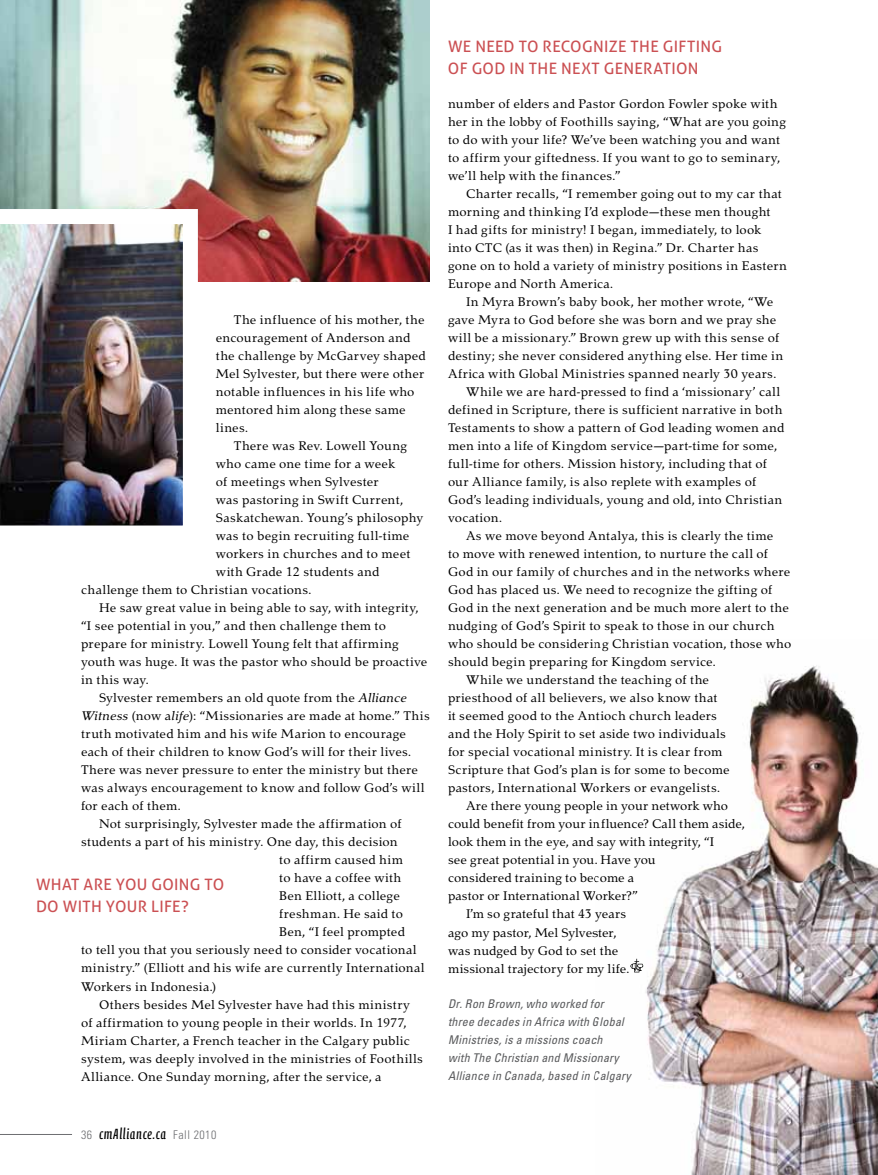
<style>
.page{position:relative;width:878px;height:1175px;background:#fff}
.page>*{position:absolute;margin:0;border:0;box-sizing:border-box;transform-origin:0 0}
.t1{font:15.75px/18px "Tarocco OT";letter-spacing:.01em;color:#000}
.t2{font:15.75px/22.5px "Aller";letter-spacing:.02em;color:#cb5053}
.t3{font:15.75px "Tarocco OT";letter-spacing:.03em;color:#000}
.t4{font:15px "Calcite Pro";letter-spacing:.04em;color:#000}
.t5{font:italic condensed 12px/18px "Univers";letter-spacing:.025em;color:#58595b}
.s1{font-style:italic}
.s2{font-family:"Univers";font-weight:300;font-stretch:condensed;font-size:12px;color:#6d6e71}
</style>
<div class="page">
<hr style="left:0;top:1134px;width:72px;height:1px;background:#6d6e71">
<img style="left:0;top:0;width:429px;height:281px">
<img style="left:634px;top:665px;width:244px;height:509px">
<img style="left:0;top:209px;width:198px;height:317px">
<svg style="left:630px;top:958px;width:13px;height:14px"></svg>
<p class="t1" style="left:216px;top:311px;width:211px;text-indent:18px">The influence of his mother, the encouragement of Anderson and the challenge by McGarvey shaped<br>Mel Sylvester, but there were other notable influences in his life who mentored him along these same lines.</p>
<p class="t1" style="left:234px;top:437px;width:175px">There was Rev. Lowell Young</p>
<p class="t1" style="left:216px;top:455px;width:181px">who came one time for a week</p>
<p class="t1" style="left:216px;top:473px;width:164px">of meetings when Sylvester</p>
<p class="t1" style="left:216px;top:491px;width:189px">was pastoring in Swift Current,</p>
<p class="t1" style="left:216px;top:509px;width:209px">Saskatchewan. Young’s philosophy</p>
<p class="t1" style="left:216px;top:527px;width:195px">was to begin recruiting full-time</p>
<p class="t1" style="left:216px;top:545px;width:196px">workers in churches and to meet</p>
<p class="t1" style="left:216px;top:563px;width:165px">with Grade 12 students and</p>
<p class="t1" style="left:81px;top:581px;width:232px">challenge them to Christian vocations.</p>
<p class="t1" style="left:99px;top:599px;width:321px">He saw great value in being able to say, with integrity,</p>
<p class="t1" style="left:81px;top:617px;width:306px">“I see potential in you,” and then challenge them to</p>
<p class="t1" style="left:81px;top:635px;width:319px">prepare for ministry. Lowell Young felt that affirming</p>
<p class="t1" style="left:81px;top:653px;width:348px">youth was huge. It was the pastor who should be proactive</p>
<p class="t3" style="left:81px;top:672px;width:69px">in this way.</p>
<p class="t1" style="left:99px;top:689px;width:309px">Sylvester remembers an old quote from the <span class="s1">Alliance</span></p>
<p class="t1" style="left:81px;top:707px;width:350px"><span class="s1">Witness</span> (now a<span class="s1">life</span>): “Missionaries are made at home.” This</p>
<p class="t1" style="left:81px;top:725px;width:326px">truth motivated him and his wife Marion to encourage</p>
<p class="t1" style="left:81px;top:743px;width:331px">each of their children to know God’s will for their lives.</p>
<p class="t1" style="left:81px;top:761px;width:338px">There was never pressure to enter the ministry but there</p>
<p class="t1" style="left:81px;top:779px;width:345px">was always encouragement to know and follow God’s will</p>
<p class="t1" style="left:81px;top:797px;width:101px">for each of them.</p>
<p class="t1" style="left:99px;top:815px;width:304px">Not surprisingly, Sylvester made the affirmation of</p>
<p class="t1" style="left:81px;top:833px;width:318px">students a part of his ministry. One day, this decision</p>
<p class="t3" style="left:279px;top:852px;width:125px">to affirm caused him</p>
<p class="t1" style="left:279px;top:869px;width:124px">to have a coffee with</p>
<p class="t1" style="left:279px;top:887px;width:122px">Ben Elliott, a college</p>
<p class="t1" style="left:279px;top:905px;width:125px">freshman. He said to</p>
<p class="t1" style="left:279px;top:923px;width:127px">Ben, “I feel prompted</p>
<p class="t1" style="left:81px;top:941px;width:337px">to tell you that you seriously need to consider vocational</p>
<p class="t1" style="left:81px;top:959px;width:345px">ministry.” (Elliott and his wife are currently International</p>
<p class="t1" style="left:81px;top:977px;width:137px">Workers in Indonesia.)</p>
<p class="t1" style="left:99px;top:995px;width:312px">Others besides Mel Sylvester have had this ministry</p>
<p class="t1" style="left:81px;top:1013px;width:327px">of affirmation to young people in their worlds. In 1977,</p>
<p class="t1" style="left:81px;top:1031px;width:330px">Miriam Charter, a French teacher in the Calgary public</p>
<p class="t1" style="left:81px;top:1049px;width:343px">system, was deeply involved in the ministries of Foothills</p>
<p class="t1" style="left:81px;top:1067px;width:302px">Alliance. One Sunday morning, after the service, a</p>
<p class="t2" style="left:36px;top:873px;width:190px">WHAT ARE YOU GOI NG TO<br>DO WITH YOUR LI FE?</p>
<p class="t4" style="left:81px;top:1124px;width:137px"><span class="s2">36</span> cmAlliance.ca <span class="s2">Fall 2010</span></p>
<p class="t2" style="left:448px;top:35px;width:276px">WE NEED TO RECOGNIZE THE GI FTI NG<br>OF GOD I N THE NEXT GENERATION</p>
<p class="t1" style="left:448px;top:95px;width:339px">number of elders and Pastor Gordon Fowler spoke with her in the lobby of Foothills saying, “What are you going to do with your life? We’ve been watching you and want to affirm your giftedness. If you want to go to seminary, we’ll help with the finances.”</p>
<p class="t1" style="left:448px;top:185px;width:340px;text-indent:18px">Charter recalls, “I remember going out to my car that morning and thinking I’d explode—these men thought<br>I had gifts for ministry! I began, immediately, to look into CTC (as it was then) in Regina.” Dr. Charter has gone on to hold a variety of ministry positions in Eastern Europe and North America.</p>
<p class="t1" style="left:466px;top:293px;width:309px">In Myra Brown’s baby book, her mother wrote, “We</p>
<p class="t1" style="left:448px;top:311px;width:330px">gave Myra to God before she was born and we pray she</p>
<p class="t1" style="left:448px;top:329px;width:333px">will be a missionary.” Brown grew up with this sense of</p>
<p class="t1" style="left:448px;top:347px;width:337px">destiny; she never considered anything else. Her time in</p>
<p class="t1" style="left:448px;top:365px;width:330px">Africa with Global Ministries spanned nearly 30 years.</p>
<p class="t1" style="left:466px;top:383px;width:316px">While we are hard-pressed to find a ‘missionary’ call</p>
<p class="t1" style="left:448px;top:401px;width:336px">defined in Scripture, there is sufficient narrative in both</p>
<p class="t1" style="left:448px;top:419px;width:338px">Testaments to show a pattern of God leading women and</p>
<p class="t1" style="left:448px;top:437px;width:330px">men into a life of Kingdom service—part-time for some,</p>
<p class="t1" style="left:448px;top:455px;width:320px">full-time for others. Mission history, including that of</p>
<p class="t1" style="left:448px;top:473px;width:310px">our Alliance family, is also replete with examples of</p>
<p class="t1" style="left:448px;top:491px;width:336px">God’s leading individuals, young and old, into Christian</p>
<p class="t1" style="left:448px;top:509px;width:55px">vocation.</p>
<p class="t1" style="left:466px;top:527px;width:309px">As we move beyond Antalya, this is clearly the time</p>
<p class="t1" style="left:448px;top:545px;width:321px">to move with renewed intention, to nurture the call of</p>
<p class="t1" style="left:448px;top:563px;width:344px">God in our family of churches and in the networks where</p>
<p class="t1" style="left:448px;top:581px;width:326px">God has placed us. We need to recognize the gifting of</p>
<p class="t1" style="left:448px;top:599px;width:342px">God in the next generation and be much more alert to the</p>
<p class="t1" style="left:448px;top:617px;width:328px">nudging of God’s Spirit to speak to those in our church</p>
<p class="t1" style="left:448px;top:635px;width:345px">who should be considering Christian vocation, those who</p>
<p class="t1" style="left:448px;top:653px;width:269px">should begin preparing for Kingdom service.</p>
<p class="t1" style="left:466px;top:671px;width:244px">While we understand the teaching of the</p>
<p class="t1" style="left:448px;top:689px;width:271px">priesthood of all believers, we also know that</p>
<p class="t1" style="left:448px;top:707px;width:270px">it seemed good to the Antioch church leaders</p>
<p class="t1" style="left:448px;top:725px;width:279px">and the Holy Spirit to set aside two individuals</p>
<p class="t1" style="left:448px;top:743px;width:276px">for special vocational ministry. It is clear from</p>
<p class="t1" style="left:448px;top:761px;width:283px">Scripture that God’s plan is for some to become</p>
<p class="t1" style="left:448px;top:779px;width:273px">pastors, International Workers or evangelists.</p>
<p class="t1" style="left:466px;top:797px;width:263px">Are there young people in your network who</p>
<p class="t1" style="left:448px;top:815px;width:298px">could benefit from your influence? Call them aside,</p>
<p class="t1" style="left:448px;top:833px;width:268px">look them in the eye, and say with integrity, “I</p>
<p class="t1" style="left:448px;top:851px;width:209px">see great potential in you. Have you</p>
<p class="t1" style="left:448px;top:869px;width:188px">considered training to become a</p>
<p class="t1" style="left:448px;top:887px;width:191px">pastor or International Worker?”</p>
<p class="t1" style="left:466px;top:905px;width:162px">I’m so grateful that 43 years</p>
<p class="t1" style="left:448px;top:923px;width:170px">ago my pastor, Mel Sylvester,</p>
<p class="t1" style="left:448px;top:941px;width:172px">was nudged by God to set the</p>
<p class="t1" style="left:448px;top:959px;width:183px">missional trajectory for my life.</p>
<p class="t5" style="left:448px;top:995px;width:184px">Dr. Ron Brown, who worked for three decades in Africa with Global Ministries, is a missions coach<br>with The Christian and Missionary Alliance in Canada, based in Calgary</p>
</div>
